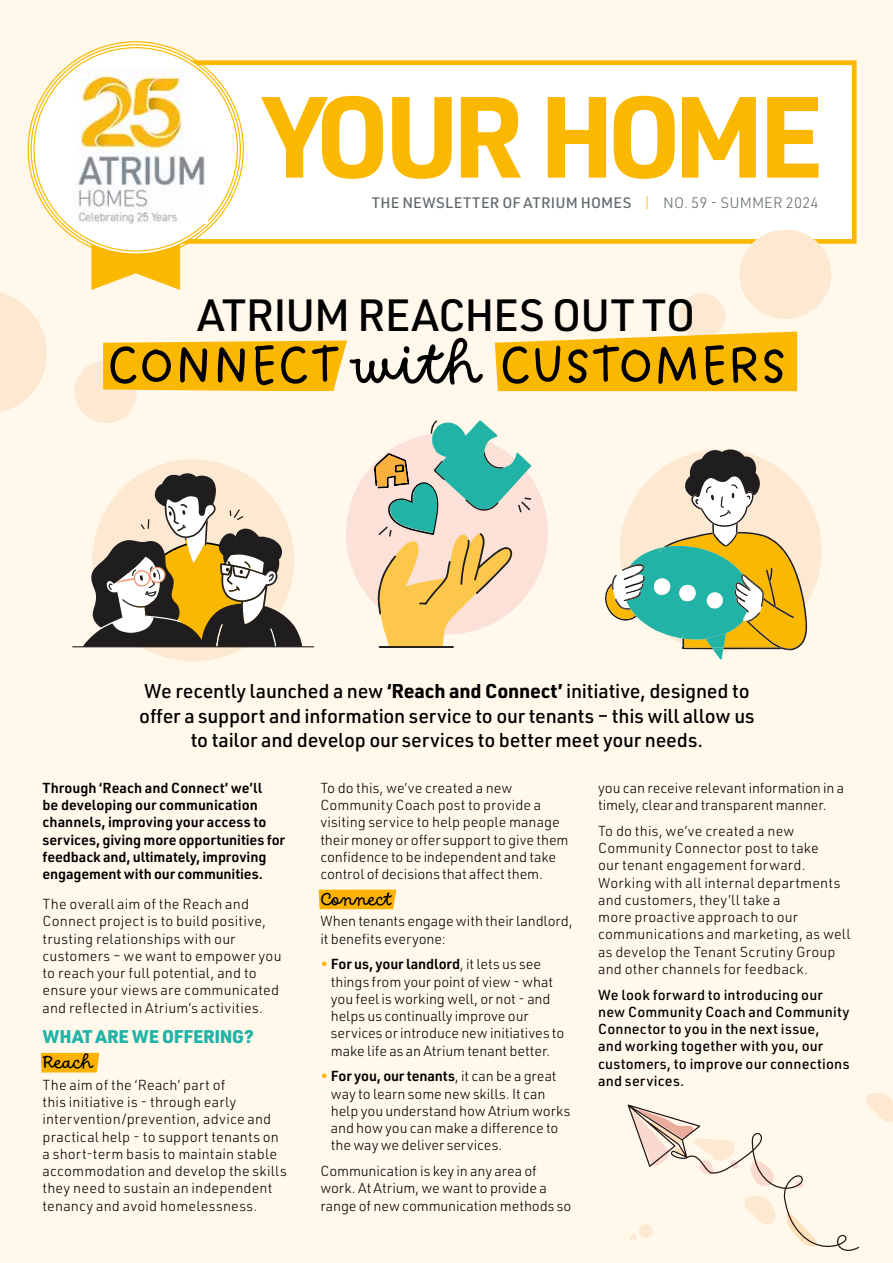
<style>
.page{position:relative;width:893px;height:1263px;background:#fff8eb}
.page>*{position:absolute;margin:0;border:0;box-sizing:border-box;transform-origin:0 0}
.t1{font:58.95px "Dreaming Outloud Sans";letter-spacing:-.02em;color:#000}
.t2{font:500 44.25px "URWDIN";letter-spacing:-.025em;color:#000}
.t3{font:500 19.65px/24.6px "URWDIN";letter-spacing:-.01em;color:#000;text-align:center}
.t4{font:19.5px "Dreaming Outloud Script";letter-spacing:-.005em;color:#000}
.t5{font:900 18px "URWDIN";letter-spacing:-.01em;color:#22b3a7}
.t6{font:500 14.85px "URWDIN";letter-spacing:.015em;color:#626a6e}
.t7{font:300 14.25px/17.2px "URWDIN";letter-spacing:.01em;color:#000}
.t8{font:300 14.25px/17.2px "URWDIN";letter-spacing:-.01em;color:#000}
.t9{font:600 14.25px/17.2px "URWDIN";color:#000}
.t10{font:500 14.25px/17.2px "URWDIN";letter-spacing:.01em;color:#000}
.s1{font-weight:300;color:#fbb800}
.s2{font-weight:300}
.s3{font-family:"Dreaming Outloud Script"}
.s4{font-weight:700}
.s5{color:#fbb800}
.s6{font-weight:600}
</style>
<div class="page">
<svg style="left:347px;top:60px;width:510px;height:186px;background:#fef7e2"></svg>
<svg style="left:347px;top:96px;width:471px;height:83px;background:#fcd875"></svg>
<div style="left:620px;top:449px;width:202px;height:202px;background:#fde8d2;border-radius:50%"></div>
<svg style="left:605px;top:449px;width:202px;height:210px"></svg>
<div style="left:92px;top:459px;width:202px;height:202px;background:#fde8d2;border-radius:50%"></div>
<svg style="left:72px;top:473px;width:242px;height:175px"></svg>
<div style="left:346px;top:432px;width:202px;height:202px;background:#fbe1d8;border-radius:50%"></div>
<svg style="left:374px;top:420px;width:157px;height:228px"></svg>
<div style="left:739px;top:230px;width:92px;height:89px;background:#fde8d2;border-radius:50%"></div>
<div style="left:679px;top:294px;width:46px;height:45px;background:#fde8d2;border-radius:50%"></div>
<svg style="left:866px;top:1093px;width:27px;height:29px"></svg>
<svg style="left:628px;top:1104px;width:231px;height:147px"></svg>
<svg style="left:0;top:44px;width:347px;height:379px"></svg>
<svg style="left:495px;top:331px;width:302px;height:60px;background:#fbbe19"></svg>
<svg style="left:41px;top:1053px;width:58px;height:19px"></svg>
<svg style="left:319px;top:890px;width:77px;height:19px"></svg>
<p class="t6" style="left:372px;top:193px;width:448px">THE NEWSLETTER OF ATRIUM HOMES <span class="s1">|</span> <span class="s2">NO. 59 - SUMMER 2024</span></p>
<h2 class="t2" style="left:197px;top:285px;width:500px">ATRIUM REACHES OUT TO</h2>
<h1 class="t1" style="left:106px;top:331px;width:683px">CONNECT <span class="s3">with</span> CUSTOMERS</h1>
<h3 class="t3" style="left:139px;top:678px;width:617px">We recently launched a new <span class="s4">‘Reach and Connect’</span> initiative, designed to offer a support and information service to our tenants – this will allow us to tailor and develop our services to better meet your needs.</h3>
<p class="t9" style="left:43px;top:778px;width:244px">Through ‘Reach and Connect’ we’ll<br>be developing our communication channels, improving your access to services, giving more opportunities for feedback and, ultimately, improving engagement with our communities.</p>
<p class="t7" style="left:43px;top:895px;width:241px">The overall aim of the Reach and Connect project is to build positive, trusting relationships with our customers – we want to empower you to reach your full potential, and to ensure your views are communicated and reflected in Atrium’s activities.</p>
<p class="t5" style="left:43px;top:1023px;width:213px">WHAT ARE WE OFFERING?</p>
<h3 class="t4" style="left:43px;top:1050px;width:53px">Reach</h3>
<p class="t7" style="left:43px;top:1076px;width:246px">The aim of the ‘Reach’ part of<br>this initiative is - through early intervention/prevention, advice and practical help - to support tenants on a short-term basis to maintain stable accommodation and develop the skills they need to sustain an independent tenancy and avoid homelessness.</p>
<p class="t7" style="left:320px;top:779px;width:250px">To do this, we’ve created a new Community Coach post to provide a visiting service to help people manage their money or offer support to give them confidence to be independent and take control of decisions that affect them.</p>
<h3 class="t4" style="left:320px;top:887px;width:74px">Connect</h3>
<p class="t8" style="left:320px;top:912px;width:254px">When tenants engage with their landlord, it benefits everyone:</p>
<p class="t8" style="left:331px;top:955px;width:235px;text-indent:-11px"><span class="s5">•</span> <span class="s6">For us, your landlord</span>, it lets us see things from your point of view - what you feel is working well, or not - and helps us continually improve our services or introduce new initiatives to make life as an Atrium tenant better.</p>
<p class="t8" style="left:331px;top:1067px;width:241px;text-indent:-11px"><span class="s5">•</span> <span class="s6">For you, our tenants</span>, it can be a great way to learn some new skills. It can help you understand how Atrium works and how you can make a difference to the way we deliver services.</p>
<p class="t8" style="left:320px;top:1162px;width:253px">Communication is key in any area of work. At Atrium, we want to provide a range of new communication methods so</p>
<p class="t8" style="left:598px;top:779px;width:248px">you can receive relevant information in a timely, clear and transparent manner.</p>
<p class="t7" style="left:598px;top:822px;width:254px">To do this, we’ve created a new Community Connector post to take<br>our tenant engagement forward.<br>Working with all internal departments and customers, they’ll take a<br>more proactive approach to our communications and marketing, as well as develop the Tenant Scrutiny Group and other channels for feedback.</p>
<p class="t10" style="left:598px;top:985px;width:253px">We look forward to introducing our new Community Coach and Community<br>Connector to you in the next issue,<br>and working together with you, our customers, to improve our connections and services.</p>
</div>
